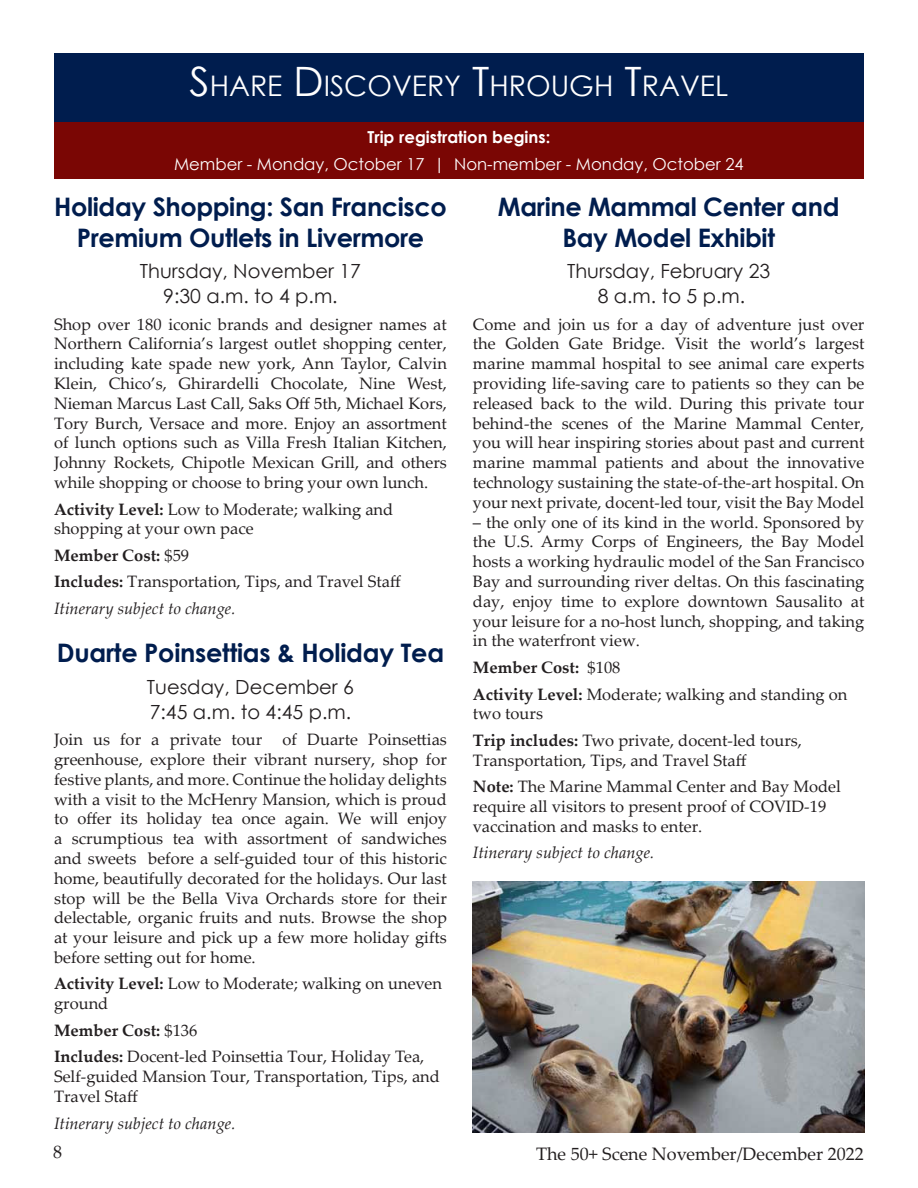
<style>
.page{position:relative;width:918px;height:1188px;background:#fff}
.page>*{position:absolute;margin:0;border:0;box-sizing:border-box;transform-origin:0 0}
.t1{font:28.35px "Century Gothic";color:#fff}
.Registration_Link{font:700 25.5px/30.6px "Century Gothic";letter-spacing:-.015em;color:#001d4e;text-align:center}
.Subtitle{font:19.5px "Century Gothic";color:#231f20}
.t2{font:18px "Palatino Linotype";color:#231f20}
.t3{font:16.5px/19.8px "Palatino Linotype";color:#231f20}
.t4{font:italic 16.5px "Palatino Linotype";color:#231f20}
.t5{font:16.5px "Century Gothic";color:#fff}
.t6{font:700 16.5px "Palatino Linotype";color:#231f20}
.t7{font:700 16.5px "Century Gothic";color:#fff}
.s1{font-size:40.5px}
.s2{font-weight:700}
.s3{font-weight:400}
</style>
<div class="page">
<div style="left:54px;top:54px;width:810px;height:68px;background:#001d4e"></div>
<div style="left:54px;top:122px;width:810px;height:57px;background:#7a0604"></div>
<img style="left:473px;top:881px;width:391px;height:252px">
<p class="t1" style="left:190px;top:66px;width:540px"><span class="s1">S</span>HARE <span class="s1">D</span>ISCOVERY <span class="s1">T</span>HROUGH <span class="s1">T</span>RAVEL</p>
<p class="t7" style="left:367px;top:125px;width:184px">Trip registration begins:</p>
<p class="t5" style="left:174px;top:152px;width:571px">Member - Monday, October 17 | Non-member - Monday, October 24</p>
<p class="Registration_Link" style="left:54px;top:191px;width:394px">Holiday Shopping: San Francisco<br>Premium Outlets in Livermore</p>
<p class="Subtitle" style="left:140px;top:258px;width:223px">Thursday, November 17</p>
<p class="Subtitle" style="left:163px;top:282px;width:176px">9:30 a.m. to 4 p.m.</p>
<p class="t3" style="left:54px;top:313px;width:394px;text-align:justify">Shop over 180 iconic brands and designer names at Northern California’s largest outlet shopping center, including kate spade new york, Ann Taylor, Calvin Klein, Chico’s, Ghirardelli Chocolate, Nine West, Nieman Marcus Last Call, Saks Off 5th, Michael Kors, Tory Burch, Versace and more. Enjoy an assortment of lunch options such as Villa Fresh Italian Kitchen, Johnny Rockets, Chipotle Mexican Grill, and others while shopping or choose to bring your own lunch.</p>
<p class="t3" style="left:54px;top:498px;width:341px"><span class="s2">Activity Level:</span> Low to Moderate; walking and shopping at your own pace</p>
<p class="t6" style="left:54px;top:544px;width:137px">Member Cost: <span class="s3">$59</span></p>
<p class="t3" style="left:54px;top:571px;width:348px"><span class="s2">Includes:</span> Transportation, Tips, and Travel Staff</p>
<p class="t4" style="left:54px;top:597px;width:183px">Itinerary subject to change.</p>
<p class="Registration_Link" style="left:57px;top:637px;width:389px">Duarte Poinsettias &amp; Holiday Tea</p>
<p class="Subtitle" style="left:147px;top:673px;width:209px">Tuesday, December 6</p>
<p class="Subtitle" style="left:150px;top:698px;width:203px">7:45 a.m. to 4:45 p.m.</p>
<p class="t3" style="left:54px;top:729px;width:394px;text-align:justify">Join us for a private tour of Duarte Poinsettias greenhouse, explore their vibrant nursery, shop for festive plants, and more. Continue the holiday delights with a visit to the McHenry Mansion, which is proud to offer its holiday tea once again. We will enjoy a scrumptious tea with assortment of sandwiches and sweets before a self-guided tour of this historic home, beautifully decorated for the holidays. Our last stop will be the Bella Viva Orchards store for their delectable, organic fruits and nuts. Browse the shop at your leisure and pick up a few more holiday gifts before setting out for home.</p>
<p class="t3" style="left:54px;top:973px;width:390px"><span class="s2">Activity Level:</span> Low to Moderate; walking on uneven ground</p>
<p class="t6" style="left:54px;top:1019px;width:145px">Member Cost: <span class="s3">$136</span></p>
<p class="t3" style="left:54px;top:1046px;width:387px"><span class="s2">Includes:</span> Docent-led Poinsettia Tour, Holiday Tea,<br>Self-guided Mansion Tour, Transportation, Tips, and<br>Travel Staff</p>
<p class="t4" style="left:54px;top:1111px;width:183px">Itinerary subject to change.</p>
<p class="Registration_Link" style="left:498px;top:191px;width:343px">Marine Mammal Center and<br>Bay Model Exhibit</p>
<p class="Subtitle" style="left:567px;top:258px;width:205px">Thursday, February 23</p>
<p class="Subtitle" style="left:598px;top:282px;width:149px">8 a.m. to 5 p.m.</p>
<p class="t3" style="left:473px;top:313px;width:393px;text-align:justify">Come and join us for a day of adventure just over the Golden Gate Bridge. Visit the world’s largest marine mammal hospital to see animal care experts providing life-saving care to patients so they can be released back to the wild. During this private tour behind-the scenes of the Marine Mammal Center, you will hear inspiring stories about past and current marine mammal patients and about the innovative technology sustaining the state-of-the-art hospital. On your next private, docent-led tour, visit the Bay Model</p>
<p class="t3" style="left:473px;top:511px;width:393px;text-align:justify">– the only one of its kind in the world. Sponsored by the U.S. Army Corps of Engineers, the Bay Model hosts a working hydraulic model of the San Francisco Bay and surrounding river deltas. On this fascinating day, enjoy time to explore downtown Sausalito at your leisure for a no-host lunch, shopping, and taking in the waterfront view.</p>
<p class="t6" style="left:473px;top:656px;width:149px">Member Cost: <span class="s3">$108</span></p>
<p class="t3" style="left:473px;top:683px;width:376px"><span class="s2">Activity Level:</span> Moderate; walking and standing on two tours</p>
<p class="t3" style="left:473px;top:730px;width:331px"><span class="s2">Trip includes:</span> Two private, docent-led tours,<br>Transportation, Tips, and Travel Staff</p>
<p class="t3" style="left:473px;top:776px;width:369px"><span class="s2">Note:</span> The Marine Mammal Center and Bay Model require all visitors to present proof of COVID-19 vaccination and masks to enter.</p>
<p class="t4" style="left:473px;top:841px;width:183px">Itinerary subject to change.</p>
<p class="t2" style="left:53px;top:1139px;width:10px">8</p>
<p class="t2" style="left:536px;top:1141px;width:329px">The 50+ Scene November/December 2022</p>
</div>
